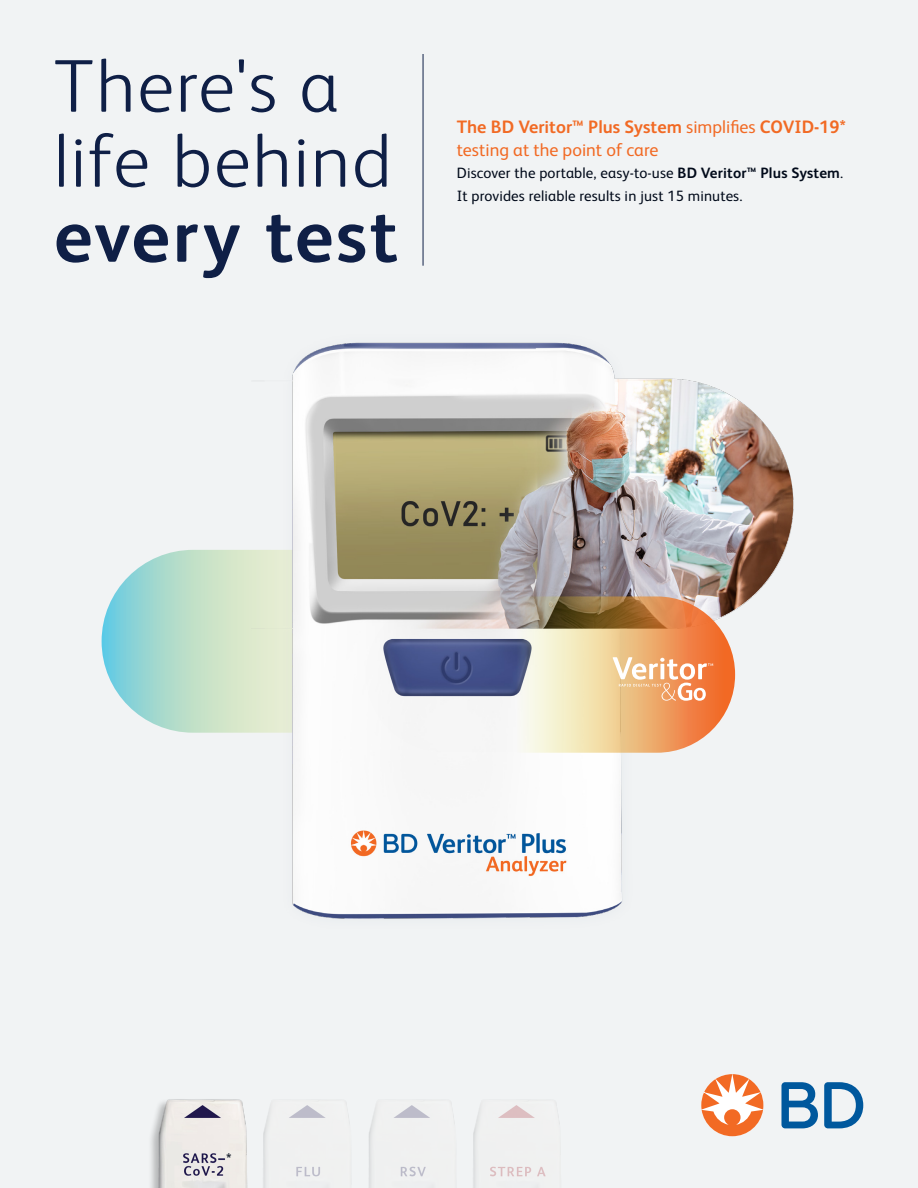
<style>
.page{position:relative;width:918px;height:1188px;background:#f1f3f4}
.page>*{position:absolute;margin:0;border:0;box-sizing:border-box;transform-origin:0 0}
.t1{font:300 75px/75px "FS Albert Pro";letter-spacing:.02em;color:#0f1f46}
.t2{font:700 75px "FS Albert Pro";letter-spacing:.035em;color:#0f1f46}
.t3{font:18px/22.5px "FS Albert Pro";color:#f26a24}
.t4{font:16.5px "FS Albert Pro";color:#010a1a}
.t5{font:15px/22.5px "FS Albert Pro";letter-spacing:.01em;color:#010a1a}
.s1{font-weight:700}
</style>
<div class="page">
<svg style="left:781px;top:1082px;width:82px;height:46px"></svg>
<svg style="left:701px;top:1074px;width:62px;height:62px"></svg>
<hr style="left:423px;top:54px;width:1px;height:212px;background:#0f1f46">
<svg style="left:102px;top:550px;width:414px;height:183px;background:#afdccd"></svg>
<img style="left:237px;top:342px;width:557px;height:577px">
<svg style="left:365px;top:596px;width:370px;height:157px"></svg>
<svg style="left:613px;top:657px;width:100px;height:44px"></svg>
<img style="left:263px;top:1103px;width:86px;height:85px">
<img style="left:369px;top:1104px;width:86px;height:84px">
<img style="left:473px;top:1104px;width:87px;height:84px">
<div style="left:148px;top:1098px;width:99px;height:90px;background:#000;opacity:.25"></div>
<img style="left:155px;top:1098px;width:93px;height:90px">
<h1 class="t1" style="left:54px;top:44px;width:339px">There's a life behind</h1>
<h1 class="t2" style="left:54px;top:183px;width:346px">every test</h1>
<p class="t3" style="left:457px;top:114px;width:391px"><span class="s1">The BD Veritor™ Plus System</span> simplifies <span class="s1">COVID-19* </span>testing at the point of care</p>
<p class="t5" style="left:457px;top:161px;width:388px">Discover the portable, easy-to-use <span class="s1">BD Veritor™ Plus System</span>.<br>It provides reliable results in just 15 minutes.</p>
<p class="t4" style="left:226px;top:1147px;width:7px">*</p>
</div>
